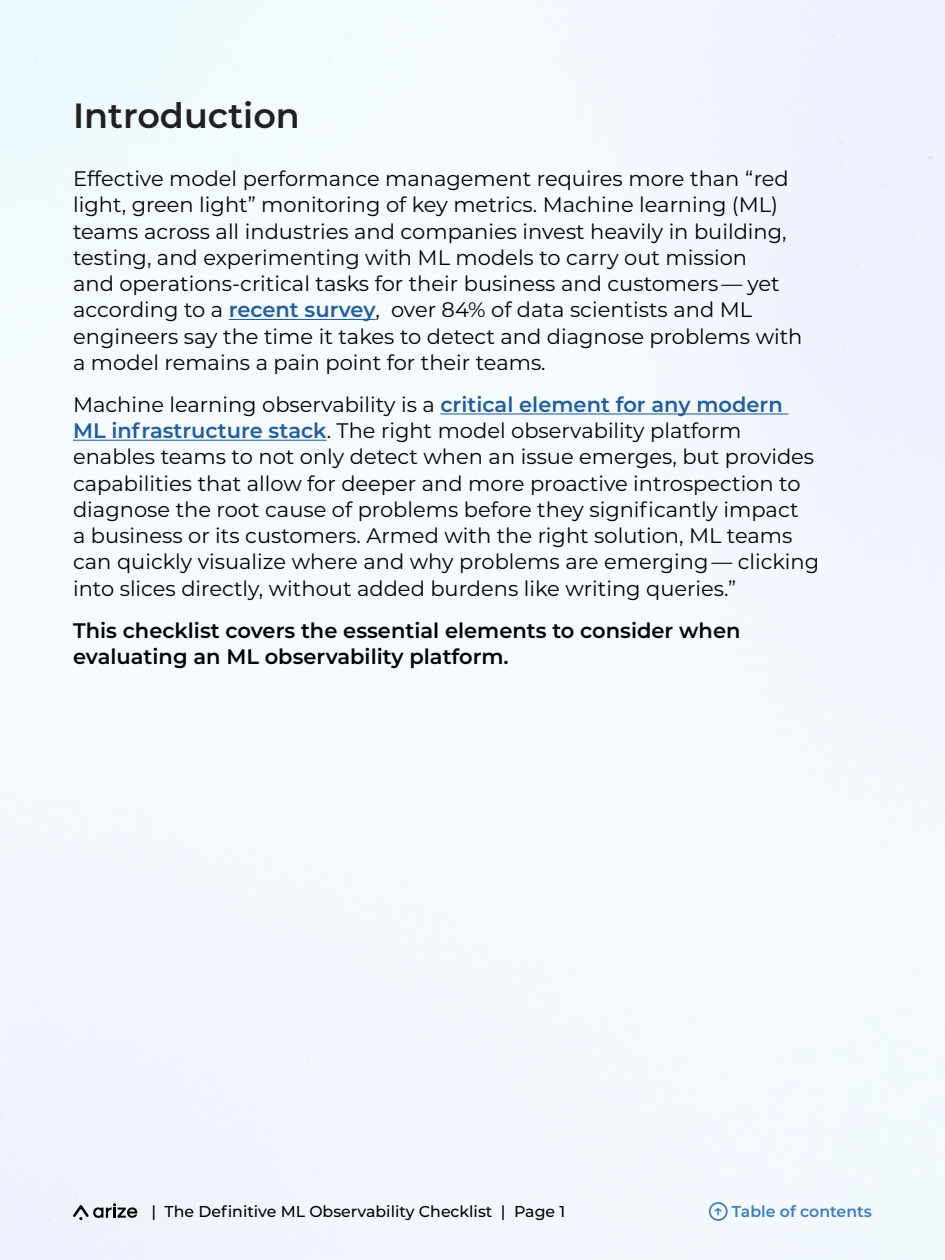
<style>
.page{position:relative;width:945px;height:1260px;background:#f4fafe}
.page>*{position:absolute;margin:0;border:0;box-sizing:border-box;transform-origin:0 0}
.t1{font:600 35px "Montserrat";color:#221f20}
.t2{font:21px/26.2px "Montserrat";color:#000}
.t3{font:600 21px/26.2px "Montserrat";color:#000}
.t4{font:500 15.75px "Montserrat";color:#000}
.t5{font:600 15.75px "Montserrat";color:#3d7dc0}
.s1{font-weight:600;color:#215e9e}
</style>
<div class="page">
<div style="left:709px;top:1202px;width:19px;height:19px;border:2px solid #3d7dc0;border-radius:50%"></div>
<svg style="left:73px;top:1203px;width:64px;height:17px"></svg>
<hr style="left:229px;top:319px;width:147px;height:1px;background:#215e9e">
<hr style="left:440px;top:413px;width:349px;height:2px;background:#215e9e">
<hr style="left:73px;top:440px;width:254px;height:1px;background:#215e9e">
<h1 class="t1" style="left:73px;top:91px;width:228px">Introduction</h1>
<p class="t2" style="left:73px;top:165px;width:731px">Effective model performance management requires more than “red light, green light” monitoring of key metrics. Machine learning (ML) teams across all industries and companies invest heavily in building, testing, and experimenting with ML models to carry out mission<br>and operations-critical tasks for their business and customers — yet according to a <span class="s1">recent survey</span>, over 84% of data scientists and ML engineers say the time it takes to detect and diagnose problems with a model remains a pain point for their teams.</p>
<p class="t2" style="left:73px;top:391px;width:748px">Machine learning observability is a <span class="s1">critical element for any modern ML infrastructure stack</span>. The right model observability platform enables teams to not only detect when an issue emerges, but provides capabilities that allow for deeper and more proactive introspection to diagnose the root cause of problems before they significantly impact<br>a business or its customers. Armed with the right solution, ML teams can quickly visualize where and why problems are emerging — clicking into slices directly, without added burdens like writing queries.”</p>
<p class="t3" style="left:73px;top:616px;width:669px">This checklist covers the essential elements to consider when evaluating an ML observability platform.</p>
<p class="t4" style="left:151px;top:1201px;width:415px">| The Definitive ML Observability Checklist | Page 1</p>
<p class="t5" style="left:714px;top:1201px;width:160px">↑ Table of contents</p>
</div>
